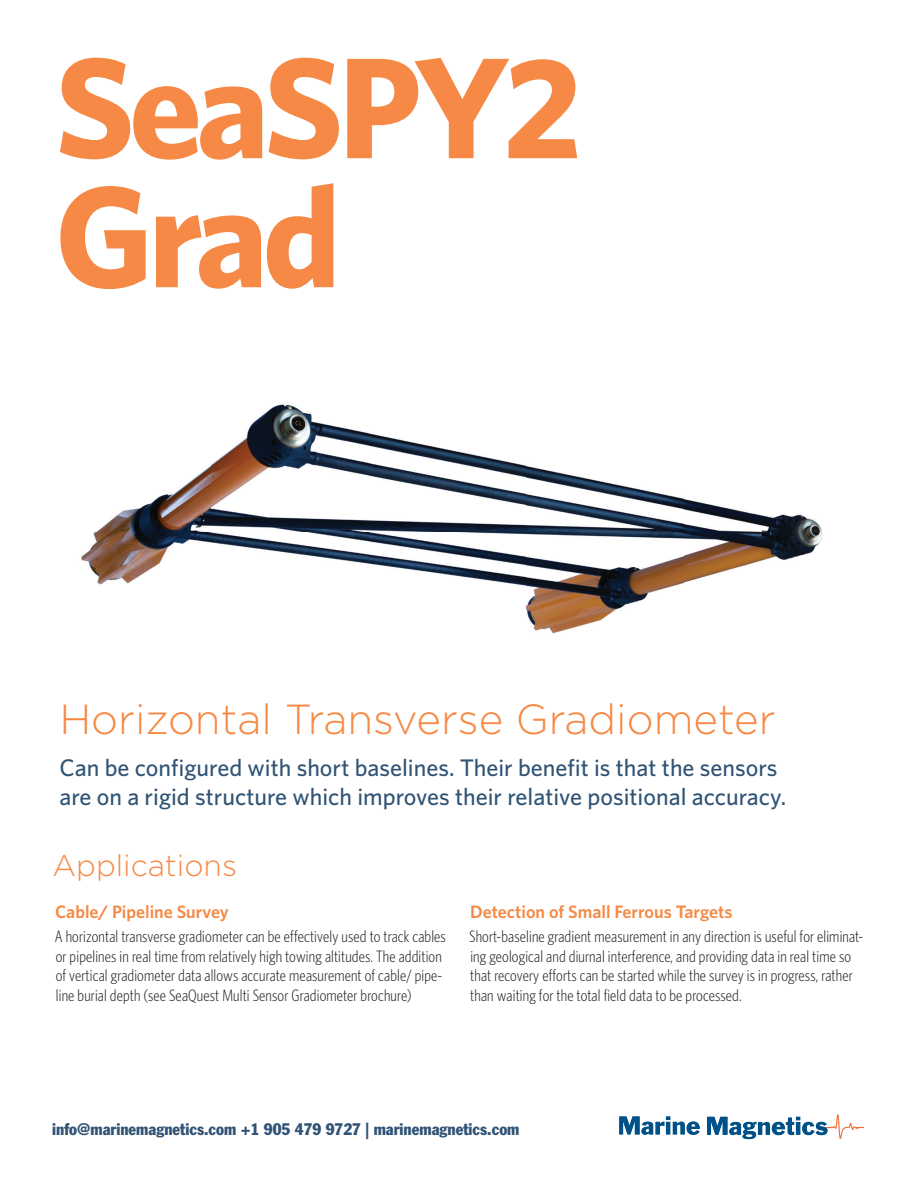
<style>
.page{position:relative;width:918px;height:1188px;background:#fff}
.page>*{position:absolute;margin:0;border:0;box-sizing:border-box;transform-origin:0 0}
.t1{font:700 144px/129px "Whitney HTF";letter-spacing:-.04em;color:#f68945}
.t2{font:300 42px "Gotham HTF";color:#f68945}
.t3{font:300 30px "Gotham HTF";color:#f68945}
.t4{font:500 24px/28.8px "Whitney HTF";color:#315475}
.t5{font:600 18px "Whitney HTF";color:#f68945}
.t6{font:300 condensed 16.5px/19.5px "Whitney HTF";letter-spacing:.01em;color:#231f20}
.t7{font:condensed 16.5px "Franklin Gothic";color:#315475}
</style>
<div class="page">
<img style="left:81px;top:404px;width:742px;height:230px">
<svg style="left:707px;top:1114px;width:157px;height:25px"></svg>
<svg style="left:619px;top:1116px;width:81px;height:19px"></svg>
<h1 class="t1" style="left:55px;top:39px;width:529px">SeaSPY2<br>Grad</h1>
<h2 class="t2" style="left:59px;top:696px;width:718px">Horizontal Transverse Gradiometer</h2>
<h3 class="t4" style="left:59px;top:753px;width:728px">Can be configured with short baselines. Their benefit is that the sensors are on a rigid structure which improves their relative positional accuracy.</h3>
<h3 class="t3" style="left:53px;top:849px;width:186px">Applications</h3>
<p class="t5" style="left:55px;top:901px;width:175px">Cable/ Pipeline Survey</p>
<p class="t6" style="left:55px;top:927px;width:393px">A horizontal transverse gradiometer can be effectively used to track cables or pipelines in real time from relatively high towing altitudes. The addition of vertical gradiometer data allows accurate measurement of cable/ pipe&shy;line burial depth (see SeaQuest Multi Sensor Gradiometer brochure)</p>
<p class="t5" style="left:470px;top:901px;width:264px">Detection of Small Ferrous Targets</p>
<p class="t6" style="left:469px;top:927px;width:396px">Short-baseline gradient measurement in any direction is useful for eliminat&shy;ing geological and diurnal interference, and providing data in real time so that recovery efforts can be started while the survey is in progress, rather than waiting for the total field data to be processed.</p>
<p class="t7" style="left:52px;top:1119px;width:469px">info@marinemagnetics.com +1 905 479 9727 | marinemagnetics.com</p>
</div>
